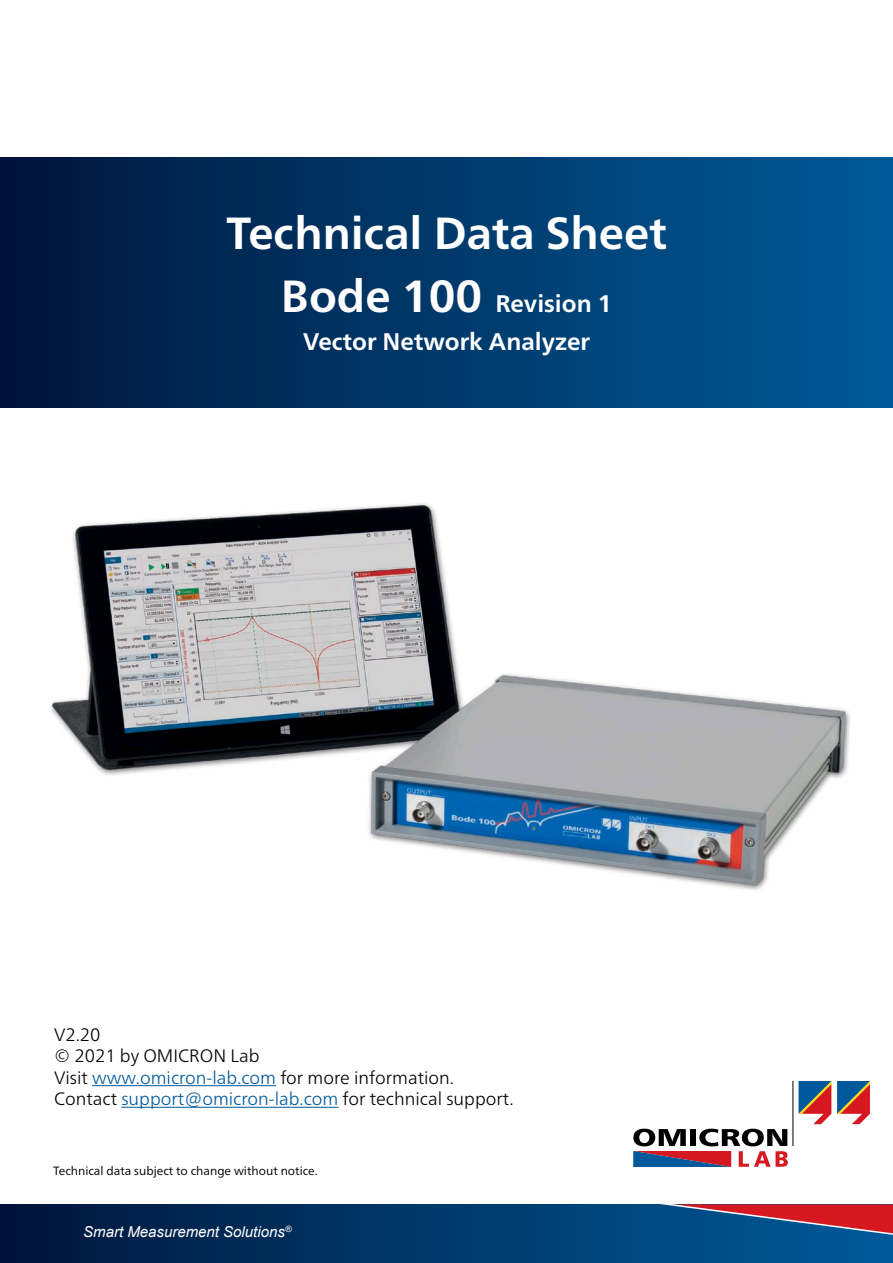
<style>
.page{position:relative;width:893px;height:1263px;background:#fff}
.page>*{position:absolute;margin:0;border:0;box-sizing:border-box;transform-origin:0 0}
.t1{font:700 45px "Frutiger Neue LTW1 G";color:#fff}
.t2{font:700 24px "Frutiger Neue LTW1 G";color:#fff}
.t3{font:300 18px "Frutiger Neue LTW1 G";color:#000}
.t4{font:italic 15px "Arial";color:#fff}
.t5{font:12px "Frutiger Neue LTW1 G";color:#000}
.s1{font-size:45px}
.s2{color:#00599a}
</style>
<div class="page">
<svg style="left:633px;top:1129px;width:155px;height:38px"></svg>
<hr style="left:793px;top:1081px;width:1px;height:65px;background:#000">
<svg style="left:798px;top:1081px;width:33px;height:43px"></svg>
<svg style="left:837px;top:1081px;width:33px;height:43px"></svg>
<div style="left:0;top:1204px;width:893px;height:59px;background:linear-gradient(to right,#00163c,#005b9a)"></div>
<svg style="left:656px;top:1204px;width:237px;height:33px"></svg>
<hr style="left:92px;top:1085px;width:184px;height:1px;background:#00599a">
<hr style="left:121px;top:1107px;width:217px;height:1px;background:#00599a">
<img style="left:50px;top:503px;width:800px;height:388px">
<div style="left:0;top:157px;width:893px;height:250px;background:linear-gradient(to right,#00163c,#005b9a)"></div>
<p class="t1" style="left:226px;top:207px;width:442px">Technical Data Sheet</p>
<p class="t2" style="left:281px;top:290px;width:333px"><span class="s1">Bode 100</span> Revision 1</p>
<p class="t2" style="left:303px;top:327px;width:288px">Vector Network Analyzer</p>
<p class="t3" style="left:54px;top:1023px;width:48px">V2.20</p>
<p class="t3" style="left:54px;top:1045px;width:207px">© 2021 by OMICRON Lab</p>
<p class="t3" style="left:54px;top:1067px;width:402px">Visit <span class="s2">www.omicron-lab.com</span> for more information.</p>
<p class="t3" style="left:54px;top:1088px;width:461px">Contact <span class="s2">support@omicron-lab.com</span> for technical support.</p>
<p class="t5" style="left:53px;top:1164px;width:266px">Technical data subject to change without notice.</p>
<p class="t4" style="left:83px;top:1222px;width:210px">Smart Measurement Solutions<sup>®</sup></p>
</div>
